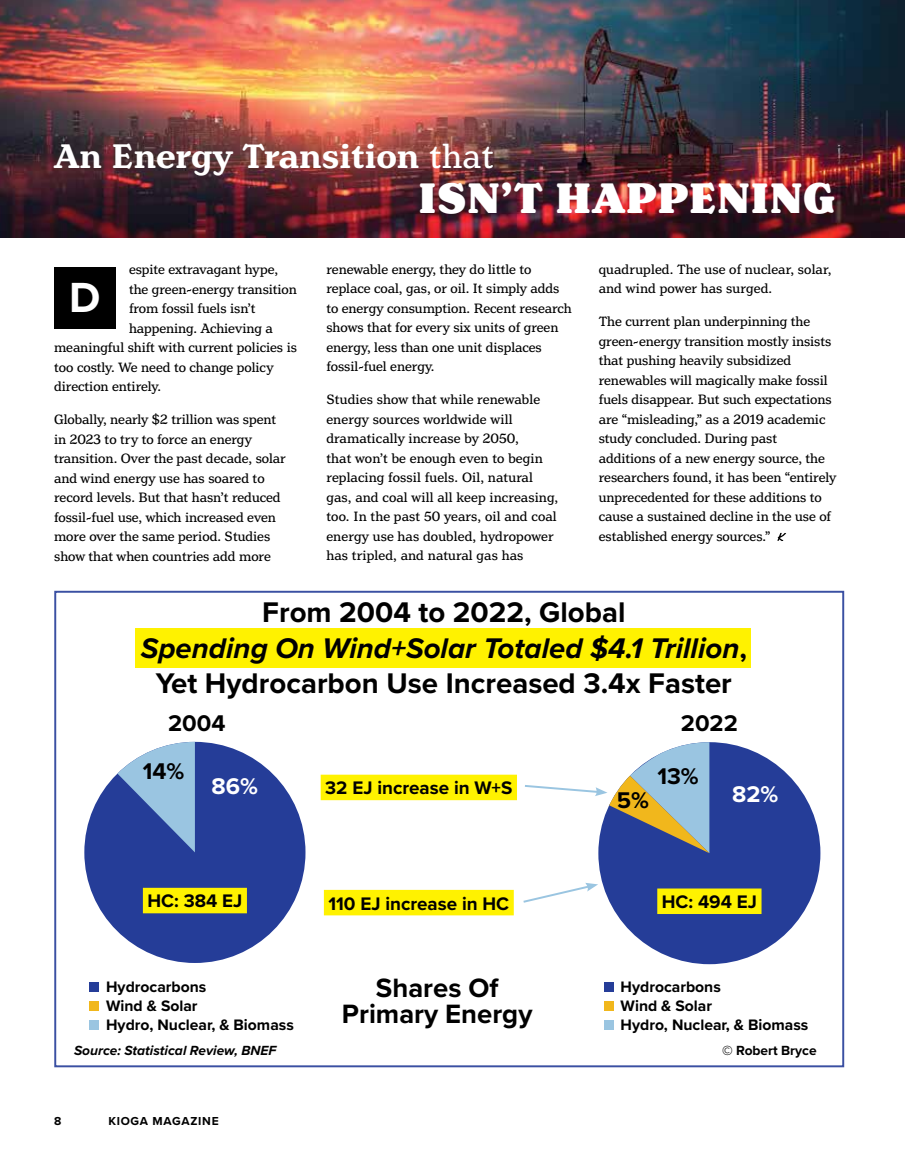
<style>
.page{position:relative;width:905px;height:1175px;background:#fff}
.page>*{position:absolute;margin:0;border:0;box-sizing:border-box;transform-origin:0 0}
.t1{font:900 45px "Henriette";letter-spacing:.03em;color:#fff}
.t2{font:700 43.65px "Proxima Nova";color:#fff}
.t3{font:700 36px "Henriette";letter-spacing:.02em;color:#fff}
.t4{font:700 29.4px/35.2px "Proxima Nova";color:#000;text-align:center}
.t5{font:700 27.45px/25.5px "Proxima Nova";color:#000;text-align:center}
.t6{font:700 23.55px "Proxima Nova";color:#000}
.t7{font:700 23.55px "Proxima Nova";color:#fff}
.t8{font:700 18.75px "Proxima Nova";color:#000}
.t9{font:700 15.75px/18.9px "Proxima Nova";color:#000}
.t10{font:14.25px/19.5px "Henriette";color:#000}
.t11{font:italic 700 13.8px "Proxima Nova";color:#000}
.t12{font:700 13.8px "Proxima Nova";color:#000}
.t13{font:700 12px "Proxima Nova";letter-spacing:.06em;color:#000}
.s1{font-weight:400}
.s2{font-style:italic}
</style>
<div class="page">
<img style="left:0;top:0;width:904px;height:237px">
<div style="left:54px;top:267px;width:61px;height:61px;background:#000"></div>
<svg style="left:777px;top:533px;width:9px;height:8px"></svg>
<div style="left:54px;top:591px;width:790px;height:476px;border:2px solid #253d98"></div>
<div style="left:324px;top:890px;width:190px;height:25px;background:#fff200"></div>
<div style="left:320px;top:774px;width:197px;height:26px;background:#fff200"></div>
<div style="left:84px;top:742px;width:221px;height:221px;background:#253d98;border-radius:50%"></div>
<svg style="left:117px;top:742px;width:78px;height:110px"></svg>
<div style="left:143px;top:887px;width:104px;height:26px;background:#fff200"></div>
<div style="left:89px;top:982px;width:10px;height:9px;background:#253d98"></div>
<div style="left:89px;top:1000px;width:10px;height:10px;background:#f1b71c"></div>
<div style="left:89px;top:1019px;width:10px;height:10px;background:#9ac5e1"></div>
<div style="left:135px;top:628px;width:615px;height:39px;background:#fff200"></div>
<div style="left:598px;top:742px;width:222px;height:222px;background:#253d98;border-radius:50%"></div>
<div style="left:657px;top:888px;width:104px;height:26px;background:#fff200"></div>
<div style="left:604px;top:982px;width:10px;height:9px;background:#253d98"></div>
<div style="left:604px;top:1000px;width:10px;height:10px;background:#f1b71c"></div>
<div style="left:604px;top:1019px;width:10px;height:10px;background:#9ac5e1"></div>
<svg style="left:525px;top:742px;width:184px;height:111px"></svg>
<svg style="left:523px;top:882px;width:75px;height:21px"></svg>
<h3 class="t3" style="left:54px;top:135px;width:441px">An Energy Transition <span class="s1">that</span></h3>
<h1 class="t1" style="left:419px;top:171px;width:417px">ISN’T HAPPENING</h1>
<p class="t10" style="left:129px;top:260px;width:151px">espite extravagant hype,</p>
<p class="t10" style="left:129px;top:279px;width:169px">the green-energy transition</p>
<p class="t10" style="left:129px;top:299px;width:128px">from fossil fuels isn’t</p>
<p class="t10" style="left:129px;top:318px;width:145px">happening. Achieving a</p>
<p class="t10" style="left:54px;top:338px;width:244px">meaningful shift with current policies is</p>
<p class="t10" style="left:54px;top:357px;width:221px">too costly. We need to change policy</p>
<p class="t10" style="left:54px;top:377px;width:109px">direction entirely.</p>
<p class="t10" style="left:54px;top:410px;width:233px">Globally, nearly $2 trillion was spent in 2023 to try to force an energy transition. Over the past decade, solar and wind energy use has soared to record levels. But that hasn’t reduced fossil-fuel use, which increased even more over the same period. Studies show that when countries add more</p>
<h2 class="t2" style="left:69px;top:265px;width:33px">D</h2>
<p class="t10" style="left:326px;top:260px;width:247px">renewable energy, they do little to replace coal, gas, or oil. It simply adds to energy consumption. Recent research shows that for every six units of green energy, less than one unit displaces fossil-fuel energy.</p>
<p class="t10" style="left:326px;top:390px;width:233px">Studies show that while renewable energy sources worldwide will dramatically increase by 2050,<br>that won’t be enough even to begin replacing fossil fuels. Oil, natural gas, and coal will all keep increasing, too. In the past 50 years, oil and coal energy use has doubled, hydropower has tripled, and natural gas has</p>
<p class="t10" style="left:598px;top:259px;width:234px">quadrupled. The use of nuclear, solar, and wind power has surged.</p>
<p class="t10" style="left:598px;top:312px;width:239px">The current plan underpinning the green-energy transition mostly insists that pushing heavily subsidized renewables will magically make fossil fuels disappear. But such expectations are “misleading,” as a 2019 academic study concluded. During past additions of a new energy source, the researchers found, it has been “entirely unprecedented for these additions to cause a sustained decline in the use of established energy sources.”</p>
<h3 class="t4" style="left:141px;top:594px;width:607px">From 2004 to 2022, Global<br><span class="s2">Spending On Wind+Solar Totaled $4.1 Trillion</span>,<br>Yet Hydrocarbon Use Increased 3.4x Faster</h3>
<h3 class="t6" style="left:168px;top:705px;width:59px">2004</h3>
<h3 class="t6" style="left:681px;top:705px;width:58px">2022</h3>
<h3 class="t6" style="left:143px;top:753px;width:43px">14%</h3>
<h3 class="t7" style="left:212px;top:769px;width:48px">86%</h3>
<h3 class="t8" style="left:325px;top:774px;width:189px">32 EJ increase in W+S</h3>
<h3 class="t6" style="left:617px;top:783px;width:34px">5%</h3>
<h3 class="t6" style="left:657px;top:758px;width:43px">13%</h3>
<h3 class="t7" style="left:732px;top:776px;width:48px">82%</h3>
<h3 class="t8" style="left:147px;top:887px;width:96px">HC: 384 EJ</h3>
<h3 class="t8" style="left:328px;top:889px;width:182px">110 EJ increase in HC</h3>
<h3 class="t8" style="left:661px;top:888px;width:97px">HC: 494 EJ</h3>
<p class="t9" style="left:106px;top:976px;width:189px">Hydrocarbons<br>Wind &amp; Solar<br>Hydro, Nuclear, &amp; Biomass</p>
<h3 class="t5" style="left:342px;top:974px;width:192px">Shares Of<br>Primary Energy</h3>
<p class="t9" style="left:620px;top:976px;width:189px">Hydrocarbons<br>Wind &amp; Solar<br>Hydro, Nuclear, &amp; Biomass</p>
<p class="t11" style="left:74px;top:1040px;width:204px">Source: Statistical Review, BNEF</p>
<p class="t12" style="left:722px;top:1040px;width:96px">© Robert Bryce</p>
<p class="t13" style="left:54px;top:1112px;width:9px">8</p>
<p class="t13" style="left:108px;top:1112px;width:112px">KIOGA MAGAZINE</p>
</div>
